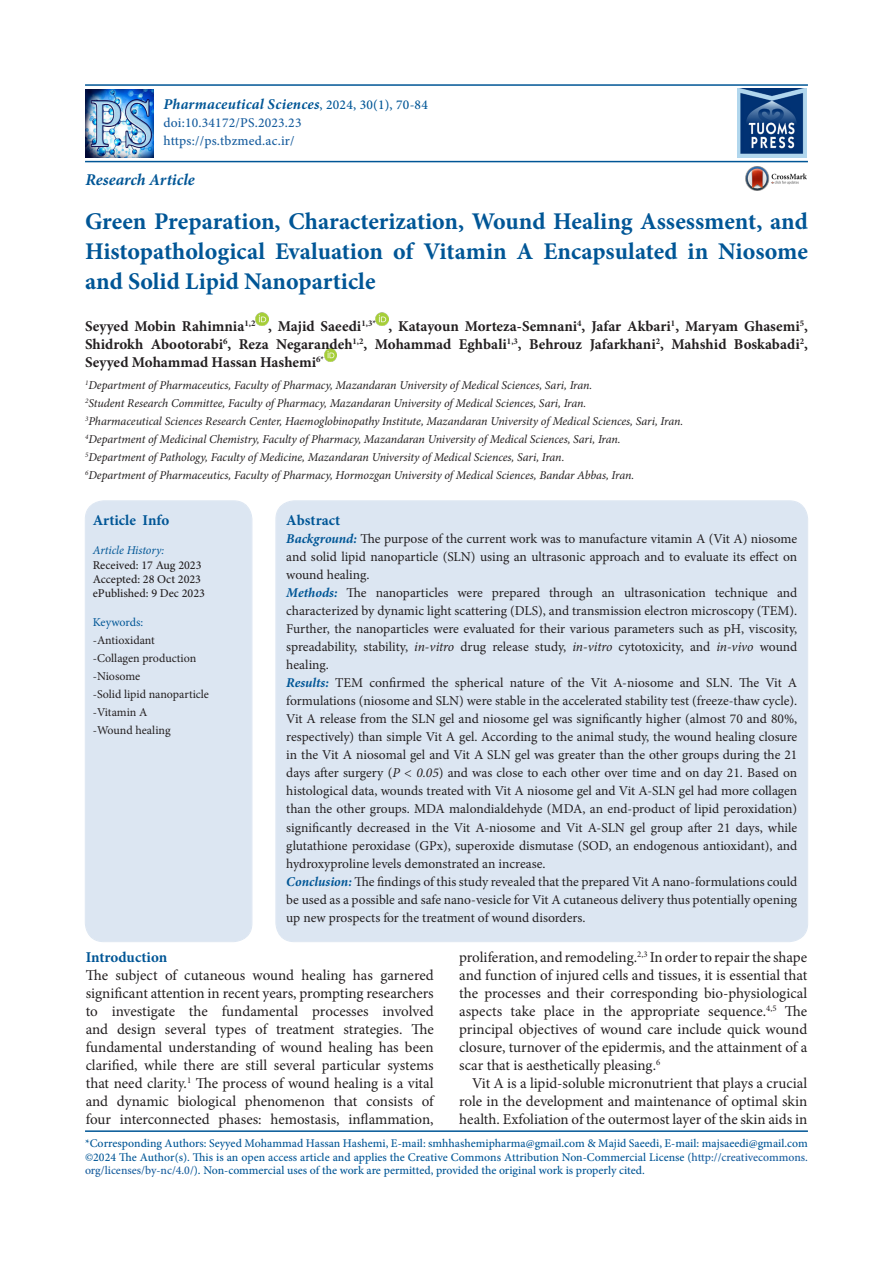
<style>
.page{position:relative;width:893px;height:1263px;background:#fff}
.page>*{position:absolute;margin:0;border:0;box-sizing:border-box;transform-origin:0 0}
.t1{font:700 24px/30px "Minion Pro";color:#005696;text-align:justify}
.t2{font:italic 700 16.5px "Minion Pro";color:#005696}
.t3{font:15px/18px "Minion Pro";color:#231f20;text-align:justify}
.t4{font:700 15px/18px "Minion Pro";color:#231f20;text-align:justify}
.t5{font:italic 700 15px "Minion Pro";letter-spacing:.015em;color:#005696}
.t6{font:700 15px "Minion Pro";color:#005696}
.t7{font:13.5px/18px "Minion Pro";letter-spacing:-.005em;color:#231f20}
.t8{font:500 13.5px/18px "Minion Pro";letter-spacing:.015em;color:#175d9e}
.t9{font:italic 12px/18px "Minion Pro";letter-spacing:-.005em;color:#231f20}
.t10{font:12px/18px "Minion Pro";color:#231f20}
.t11{font:500 12px/14.4px "Minion Pro";color:#231f20}
.t12{font:italic 12px "Minion Pro";letter-spacing:-.01em;color:#005696}
.t13{font:12px "Minion Pro";letter-spacing:-.01em;color:#005696}
.t14{font:500 11.7px/13.5px "Minion Pro";color:#005696;text-align:justify}
.s1{font-weight:500;font-style:normal;font-size:13.5px}
.s2{font-weight:700;font-style:italic;color:#005696}
.s3{font-style:italic}
.s4{color:#175d9e}
</style>
<div class="page">
<hr style="left:85px;top:84px;width:723px;height:2px;background:#005696">
<hr style="left:85px;top:1130px;width:723px;height:2px;background:#005696">
<svg style="left:255px;top:313px;width:13px;height:13px"></svg>
<svg style="left:376px;top:313px;width:13px;height:13px"></svg>
<svg style="left:324px;top:349px;width:13px;height:13px"></svg>
<img style="left:746px;top:167px;width:60px;height:23px">
<hr style="left:85px;top:161px;width:723px;height:1px;background:#005696">
<div style="left:276px;top:501px;width:531px;height:440px;background:#dce6f2;border-radius:18px"></div>
<div style="left:86px;top:501px;width:165px;height:440px;background:#dce6f2;border-radius:18px"></div>
<div style="left:86px;top:501px;width:165px;height:440px;border:1px solid #dce6f2;border-radius:18px"></div>
<img style="left:85px;top:89px;width:68px;height:68px">
<img style="left:737px;top:89px;width:69px;height:68px">
<p class="t5" style="left:163px;top:94px;width:266px">Pharmaceutical Sciences<span class="s1">, 2024, 30(1), 70-84</span></p>
<p class="t8" style="left:163px;top:114px;width:140px">doi:10.34172/PS.2023.23 https://ps.tbzmed.ac.ir/</p>
<p class="t2" style="left:86px;top:168px;width:111px">Research Article</p>
<h1 class="t1" style="left:85px;top:206px;width:724px">Green Preparation, Characterization, Wound Healing Assessment, and Histopathological Evaluation of Vitamin A Encapsulated in Niosome and Solid Lipid Nanoparticle</h1>
<p class="t4" style="left:85px;top:317px;width:724px">Seyyed Mobin Rahimnia<sup>1,2</sup> , Majid Saeedi<sup>1,3*</sup> , Katayoun Morteza-Semnani<sup>4</sup>, Jafar Akbari<sup>1</sup>, Maryam Ghasemi<sup>5</sup>, Shidrokh Abootorabi<sup>6</sup>, Reza Negarandeh<sup>1,2</sup>, Mohammad Eghbali<sup>1,3</sup>, Behrouz Jafarkhani<sup>2</sup>, Mahshid Boskabadi<sup>2</sup>, Seyyed Mohammad Hassan Hashemi<sup>6*</sup></p>
<p class="t9" style="left:85px;top:376px;width:600px"><sup>1</sup>Department of Pharmaceutics, Faculty of Pharmacy, Mazandaran University of Medical Sciences, Sari, Iran.<br><sup>2</sup>Student Research Committee, Faculty of Pharmacy, Mazandaran University of Medical Sciences, Sari, Iran.<br><sup>3</sup>Pharmaceutical Sciences Research Center, Haemoglobinopathy Institute, Mazandaran University of Medical Sciences, Sari, Iran.<br><sup>4</sup>Department of Medicinal Chemistry, Faculty of Pharmacy, Mazandaran University of Medical Sciences, Sari, Iran.<br><sup>5</sup>Department of Pathology, Faculty of Medicine, Mazandaran University of Medical Sciences, Sari, Iran.<br><sup>6</sup>Department of Pharmaceutics, Faculty of Pharmacy, Hormozgan University of Medical Sciences, Bandar Abbas, Iran.</p>
<p class="t6" style="left:286px;top:510px;width:55px">Abstract</p>
<p class="t7" style="left:286px;top:530px;width:513px"><span class="s2">Background:</span> The purpose of the current work was to manufacture vitamin A (Vit A) niosome and solid lipid nanoparticle (SLN) using an ultrasonic approach and to evaluate its effect on wound healing.<br><span class="s2">Methods:</span> The nanoparticles were prepared through an ultrasonication technique and characterized by dynamic light scattering (DLS), and transmission electron microscopy (TEM).<br>Further, the nanoparticles were evaluated for their various parameters such as pH, viscosity, spreadability, stability, <span class="s3">in-vitro</span> drug release study, <span class="s3">in-vitro</span> cytotoxicity, and <span class="s3">in-vivo</span> wound healing.<br><span class="s2">Results:</span> TEM confirmed the spherical nature of the Vit A-niosome and SLN. The Vit A formulations (niosome and SLN) were stable in the accelerated stability test (freeze-thaw cycle).<br>Vit A release from the SLN gel and niosome gel was significantly higher (almost 70 and 80%, respectively) than simple Vit A gel. According to the animal study, the wound healing closure in the Vit A niosomal gel and Vit A SLN gel was greater than the other groups during the 21 days after surgery (<span class="s3">P &lt; 0.05</span>) and was close to each other over time and on day 21. Based on histological data, wounds treated with Vit A niosome gel and Vit A-SLN gel had more collagen than the other groups. MDA malondialdehyde (MDA, an end-product of lipid peroxidation) significantly decreased in the Vit A-niosome and Vit A-SLN gel group after 21 days, while glutathione peroxidase (GPx), superoxide dismutase (SOD, an endogenous antioxidant), and hydroxyproline levels demonstrated an increase.<br><span class="s2">Conclusion:</span> The findings of this study revealed that the prepared Vit A nano-formulations could be used as a possible and safe nano-vesicle for Vit A cutaneous delivery thus potentially opening up new prospects for the treatment of wound disorders.</p>
<p class="t6" style="left:93px;top:510px;width:78px">Article Info</p>
<p class="t12" style="left:93px;top:542px;width:73px">Article History:</p>
<p class="t11" style="left:93px;top:558px;width:114px">Received: 17 Aug 2023<br>Accepted: 28 Oct 2023 ePublished: 9 Dec 2023</p>
<p class="t13" style="left:93px;top:614px;width:52px">Keywords:</p>
<p class="t10" style="left:93px;top:631px;width:118px">-Antioxidant<br>-Collagen production -Niosome<br>-Solid lipid nanoparticle -Vitamin A<br>-Wound healing</p>
<p class="t6" style="left:86px;top:947px;width:83px">Introduction</p>
<p class="t3" style="left:86px;top:967px;width:350px">The subject of cutaneous wound healing has garnered significant attention in recent years, prompting researchers to investigate the fundamental processes involved and design several types of treatment strategies. The fundamental understanding of wound healing has been clarified, while there are still several particular systems that need clarity.<sup>1</sup> The process of wound healing is a vital and dynamic biological phenomenon that consists of four interconnected phases: hemostasis, inflammation,</p>
<p class="t3" style="left:459px;top:949px;width:350px">proliferation, and remodeling.<sup>2,3</sup> In order to repair the shape and function of injured cells and tissues, it is essential that the processes and their corresponding bio-physiological aspects take place in the appropriate sequence.<sup>4,5</sup> The principal objectives of wound care include quick wound closure, turnover of the epidermis, and the attainment of a scar that is aesthetically pleasing.<sup>6</sup></p>
<p class="t3" style="left:459px;top:1075px;width:350px;text-indent:13px">Vit A is a lipid-soluble micronutrient that plays a crucial role in the development and maintenance of optimal skin health. Exfoliation of the outermost layer of the skin aids in</p>
<p class="t14" style="left:85px;top:1137px;width:724px">*Corresponding Authors: Seyyed Mohammad Hassan Hashemi, E-mail: smhhashemipharma@gmail.com &amp; Majid Saeedi, E-mail: majsaeedi@gmail.com ©2024 The Author(s). This is an open access article and applies the Creative Commons Attribution Non-Commercial License (<span class="s4">http://creativecommons. org/licenses/by-nc/4.0/</span>). Non-commercial uses of the work are permitted, provided the original work is properly cited.</p>
</div>
